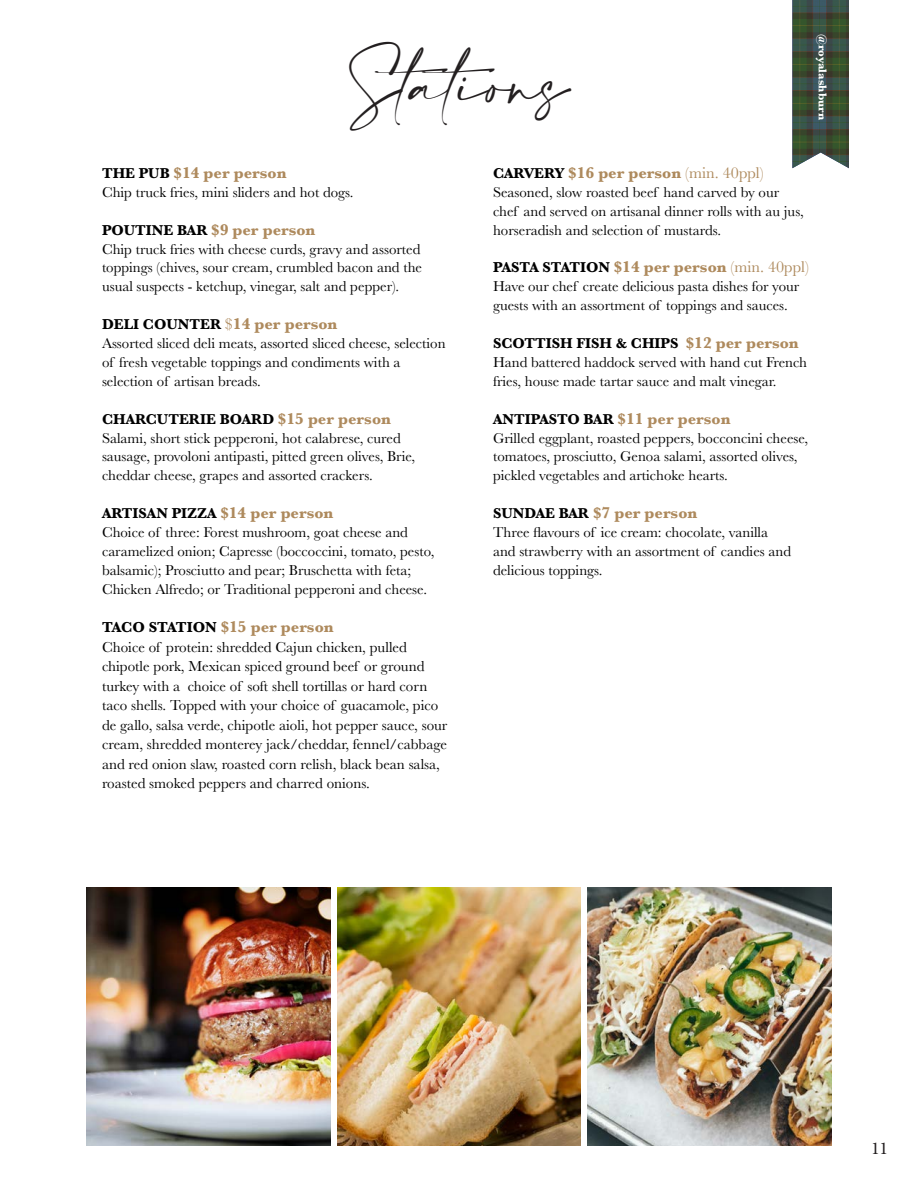
<style>
.page{position:relative;width:918px;height:1188px;background:#fff}
.page>*{position:absolute;margin:0;border:0;box-sizing:border-box;transform-origin:0 0}
.t1{font:45px "Amalfi Coast";color:#231f20}
.t2{font:18px "Minion Pro";color:#231f20}
.t3{font:700 16.2px "Baskerville";color:#ae8a5d}
.t4{font:15px/19.5px "Baskerville";color:#000}
.t5{font:14.85px/18.9px "Baskerville";color:#000}
.t6{font:700 14.85px "Baskerville";color:#000}
.t7{font:700 11.85px "Baskerville";color:#fff}
.s1{font-size:14.85px;color:#000}
.s2{font-weight:400;font-size:16.2px;color:#ae8a5d}
.s3{font-size:16.2px;color:#ae8a5d}
.s4{font-size:15px;color:#000}
.s5{font-weight:400}
</style>
<div class="page">
<img style="left:792px;top:0;width:57px;height:168px">
<img style="left:588px;top:887px;width:243px;height:259px">
<img style="left:337px;top:887px;width:244px;height:259px">
<img style="left:87px;top:887px;width:243px;height:259px">
<p class="t1" style="left:348px;top:60px;width:223px">Stations</p>
<p class="t7" style="left:831px;top:34px;width:88px;rotate:90deg">@royalashburn</p>
<p class="t3" style="left:102px;top:161px;width:186px"><span class="s1">THE PUB</span> $14 per person</p>
<p class="t5" style="left:102px;top:183px;width:253px">Chip truck fries, mini sliders and hot dogs.</p>
<p class="t3" style="left:102px;top:218px;width:215px"><span class="s1">POUTINE BAR</span> $9 per person</p>
<p class="t5" style="left:102px;top:240px;width:322px;text-align:justify">Chip truck fries with cheese curds, gravy and assorted toppings (chives, sour cream, crumbled bacon and the usual suspects - ketchup, vinegar, salt and pepper).</p>
<p class="t6" style="left:102px;top:314px;width:237px">DELI COUNTER <span class="s2">$</span><span class="s3">14 per person</span></p>
<p class="t5" style="left:102px;top:334px;width:345px">Assorted sliced deli meats, assorted sliced cheese, selection of fresh vegetable toppings and condiments with a selection of artisan breads.</p>
<p class="t6" style="left:102px;top:408px;width:290px">CHARCUTERIE BOARD <span class="s3">$15 per person</span></p>
<p class="t5" style="left:102px;top:429px;width:315px">Salami, short stick pepperoni, hot calabrese, cured sausage, provoloni antipasti, pitted green olives, Brie, cheddar cheese, grapes and assorted crackers.</p>
<p class="t6" style="left:102px;top:503px;width:233px">ARTISAN PIZZA <span class="s3">$14 per person</span></p>
<p class="t5" style="left:102px;top:523px;width:334px">Choice of three: Forest mushroom, goat cheese and caramelized onion; Capresse (boccoccini, tomato, pesto, balsamic); Prosciutto and pear; Bruschetta with feta; Chicken Alfredo; or Traditional pepperoni and cheese.</p>
<p class="t3" style="left:102px;top:616px;width:233px"><span class="s4">TACO STATION</span> $15 per person</p>
<p class="t4" style="left:102px;top:637px;width:347px">Choice of protein: shredded Cajun chicken, pulled chipotle pork, Mexican spiced ground beef or ground turkey with a choice of soft shell tortillas or hard corn taco shells. Topped with your choice of guacamole, pico de gallo, salsa verde, chipotle aioli, hot pepper sauce, sour cream, shredded monterey jack/cheddar, fennel/cabbage and red onion slaw, roasted corn relish, black bean salsa, roasted smoked peppers and charred onions.</p>
<p class="t3" style="left:493px;top:161px;width:272px"><span class="s1">CARVERY</span> $16 per person <span class="s5">(min. 40ppl)</span></p>
<p class="t5" style="left:493px;top:183px;width:312px">Seasoned, slow roasted beef hand carved by our chef and served on artisanal dinner rolls with au jus, horseradish and selection of mustards.</p>
<p class="t6" style="left:493px;top:257px;width:317px">PASTA STATION <span class="s3">$14 per person</span> <span class="s2">(min. 40ppl)</span></p>
<p class="t5" style="left:493px;top:277px;width:308px">Have our chef create delicious pasta dishes for your guests with an assortment of toppings and sauces.</p>
<p class="t6" style="left:493px;top:333px;width:307px">SCOTTISH FISH &amp; CHIPS <span class="s3">$12 per person</span></p>
<p class="t5" style="left:493px;top:353px;width:316px">Hand battered haddock served with hand cut French fries, house made tartar sauce and malt vinegar.</p>
<p class="t6" style="left:493px;top:408px;width:239px">ANTIPASTO BAR <span class="s3">$11 per person</span></p>
<p class="t5" style="left:493px;top:429px;width:317px">Grilled eggplant, roasted peppers, bocconcini cheese, tomatoes, prosciutto, Genoa salami, assorted olives, pickled vegetables and artichoke hearts.</p>
<p class="t3" style="left:493px;top:502px;width:206px"><span class="s1">SUNDAE BAR</span> $7 per person</p>
<p class="t5" style="left:493px;top:523px;width:300px">Three flavours of ice cream: chocolate, vanilla and strawberry with an assortment of candies and delicious toppings.</p>
<p class="t2" style="left:871px;top:1136px;width:19px">11</p>
</div>
